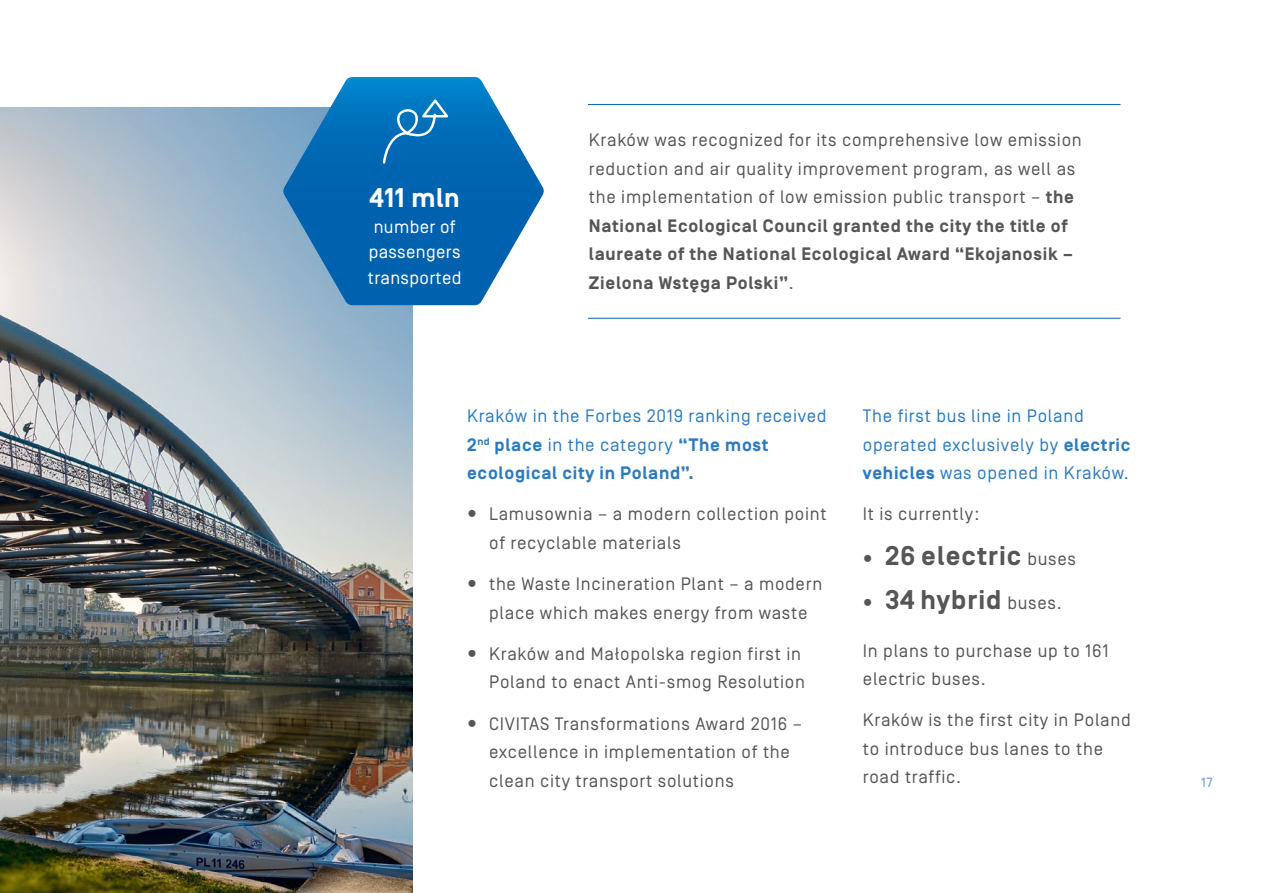
<style>
.page{position:relative;width:1263px;height:893px;background:#fff}
.page>*{position:absolute;margin:0;border:0;box-sizing:border-box;transform-origin:0 0}
.t1{font:700 27px/44.2px "Simplon Norm";letter-spacing:.04em;color:#565655}
.t2{font:700 27px "Simplon Norm";letter-spacing:.02em;color:#fff}
.t3{font:18px/28.5px "Simplon Norm";letter-spacing:.04em;color:#565655}
.t4{font:18px/28.5px "Simplon Norm";letter-spacing:.04em;color:#2b7bc0}
.t5{font:18px/25.5px "Simplon Norm";letter-spacing:.02em;color:#fff;text-align:center}
.t6{font:500 13.5px "Simplon Norm";color:#8ba9d9}
.s1{font-weight:700}
.s2{font-weight:400;font-size:18px}
</style>
<div class="page">
<img style="left:0;top:107px;width:412px;height:786px">
<svg style="left:282px;top:77px;width:262px;height:228px"></svg>
<svg style="left:382px;top:97px;width:70px;height:74px;background:#187bbf"></svg>
<hr style="left:588px;top:104px;width:532px;height:1px;background:#0062ae">
<hr style="left:588px;top:318px;width:532px;height:1px;background:#0062ae">
<h1 class="t2" style="left:370px;top:183px;width:91px">411 mln</h1>
<p class="t5" style="left:368px;top:214px;width:95px">number of passengers transported</p>
<p class="t3" style="left:589px;top:126px;width:494px">Kraków was recognized for its comprehensive low emission reduction and air quality improvement program, as well as the implementation of low emission public transport – <span class="s1">the National Ecological Council granted the city the title of laureate of the National Ecological Award “Ekojanosik – Zielona Wstęga Polski”</span>.</p>
<p class="t4" style="left:467px;top:402px;width:361px">Kraków in the Forbes 2019 ranking received<br><span class="s1">2</span><sup>nd</sup> <span class="s1">place</span> in the category <span class="s1">“The most ecological city in Poland”.</span></p>
<p class="t3" style="left:489px;top:500px;width:339px">Lamusownia – a modern collection point of recyclable materials</p>
<p class="t3" style="left:489px;top:570px;width:334px">the Waste Incineration Plant – a modern place which makes energy from waste</p>
<p class="t3" style="left:489px;top:640px;width:317px">Kraków and Małopolska region first in<br>Poland to enact Anti-smog Resolution</p>
<p class="t3" style="left:489px;top:710px;width:314px">CIVITAS Transformations Award 2016 – excellence in implementation of the clean city transport solutions</p>
<p class="t4" style="left:863px;top:402px;width:269px">The first bus line in Poland operated exclusively by <span class="s1">electric vehicles</span> was opened in Kraków.</p>
<p class="t3" style="left:863px;top:500px;width:118px">It is currently:</p>
<h1 class="t1" style="left:885px;top:535px;width:192px">26 electric <span class="s2">buses<br></span>34 hybrid <span class="s2">buses.</span></h1>
<p class="t3" style="left:863px;top:636px;width:247px">In plans to purchase up to 161 electric buses.</p>
<p class="t3" style="left:863px;top:706px;width:269px">Kraków is the first city in Poland to introduce bus lanes to the road traffic.</p>
<p class="t6" style="left:1201px;top:775px;width:13px">17</p>
</div>
